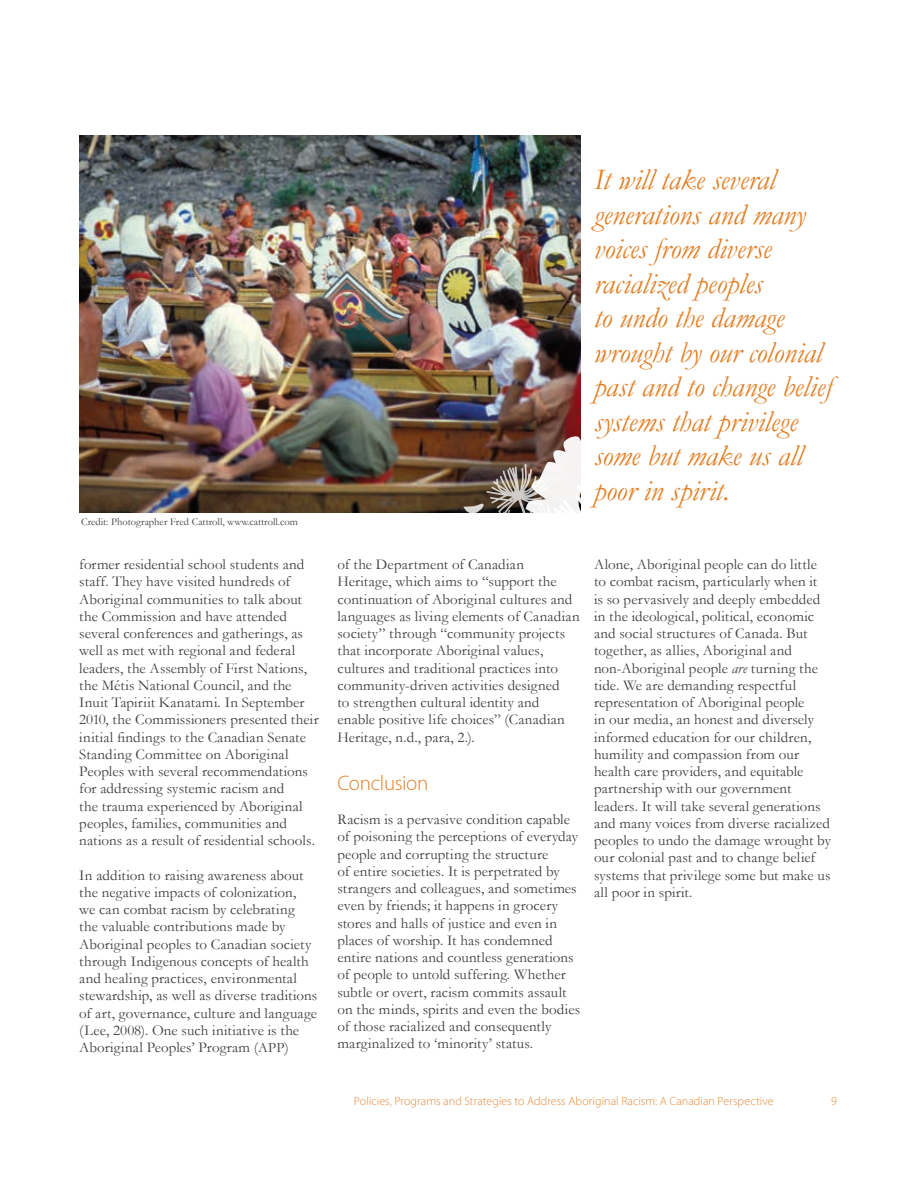
<style>
.page{position:relative;width:918px;height:1188px;background:#fff}
.page>*{position:absolute;margin:0;border:0;box-sizing:border-box;transform-origin:0 0}
.t1{font:italic 30px/34.5px "Garamond";letter-spacing:-.005em;color:#e17f25}
.t2{font:300 21px "Myriad Pro";letter-spacing:-.015em;color:#e17f25}
.t3{font:15px/17.2px "Garamond";letter-spacing:.01em;color:#3e3e3f}
.t4{font:300 12px "Myriad Pro";letter-spacing:.005em;color:#e38938}
.t5{font:10.5px "Garamond";color:#3e3e3f}
.s1{font-size:14.25px}
.s2{font-style:italic}
</style>
<div class="page">
<img style="left:79px;top:135px;width:501px;height:378px">
<svg style="left:434px;top:434px;width:147px;height:79px;background:#725141"></svg>
<svg style="left:450px;top:464px;width:131px;height:49px"></svg>
<p class="t5" style="left:81px;top:515px;width:219px">Credit: Photographer Fred Cattroll, www.cattroll.com</p>
<p class="t3" style="left:79px;top:556px;width:241px">former residential school students and staff. They have visited hundreds of Aboriginal communities to talk about the Commission and have attended several conferences and gatherings, as well as met with regional and federal leaders, the Assembly of First Nations, the Métis National Council, and the Inuit Tapiriit Kanatami. In September 2010, the Commissioners presented their initial findings to the Canadian Senate Standing Committee on Aboriginal Peoples with several recommendations for addressing systemic racism and<br>the trauma experienced by Aboriginal peoples, families, communities and nations as a result of residential schools.</p>
<p class="t3" style="left:79px;top:866px;width:239px">In addition to raising awareness about the negative impacts of colonization,<br>we can combat racism by celebrating the valuable contributions made by Aboriginal peoples to Canadian society through Indigenous concepts of health and healing practices, environmental stewardship, as well as diverse traditions of art, governance, culture and language (Lee, 2008). One such initiative is the Aboriginal Peoples’ Program (<span class="s1">APP</span>)</p>
<h1 class="t1" style="left:594px;top:162px;width:239px">It will take several generations and many voices from diverse racialized peoples<br>to undo the damage wrought by our colonial past and to change belief systems that privilege some but make us all poor in spirit.</h1>
<p class="t3" style="left:338px;top:556px;width:244px">of the Department of Canadian Heritage, which aims to “support the continuation of Aboriginal cultures and languages as living elements of Canadian society” through “community projects that incorporate Aboriginal values, cultures and traditional practices into community-driven activities designed<br>to strengthen cultural identity and enable positive life choices” (Canadian Heritage, n.d., para, 2.).</p>
<h2 class="t2" style="left:338px;top:771px;width:93px">Conclusion</h2>
<p class="t3" style="left:338px;top:811px;width:244px">Racism is a pervasive condition capable of poisoning the perceptions of everyday people and corrupting the structure<br>of entire societies. It is perpetrated by strangers and colleagues, and sometimes even by friends; it happens in grocery stores and halls of justice and even in places of worship. It has condemned entire nations and countless generations of people to untold suffering. Whether subtle or overt, racism commits assault on the minds, spirits and even the bodies of those racialized and consequently marginalized to ‘minority’ status.</p>
<p class="t3" style="left:594px;top:556px;width:238px">Alone, Aboriginal people can do little to combat racism, particularly when it<br>is so pervasively and deeply embedded in the ideological, political, economic and social structures of Canada. But together, as allies, Aboriginal and non-Aboriginal people <span class="s2">are</span> turning the tide. We are demanding respectful representation of Aboriginal people<br>in our media, an honest and diversely informed education for our children, humility and compassion from our health care providers, and equitable partnership with our government leaders. It will take several generations and many voices from diverse racialized peoples to undo the damage wrought by our colonial past and to change belief systems that privilege some but make us all poor in spirit.</p>
<p class="t4" style="left:354px;top:1095px;width:421px">Policies, Programs and Strategies to Address Aboriginal Racism: A Canadian Perspective</p>
<p class="t4" style="left:831px;top:1095px;width:7px">9</p>
</div>
